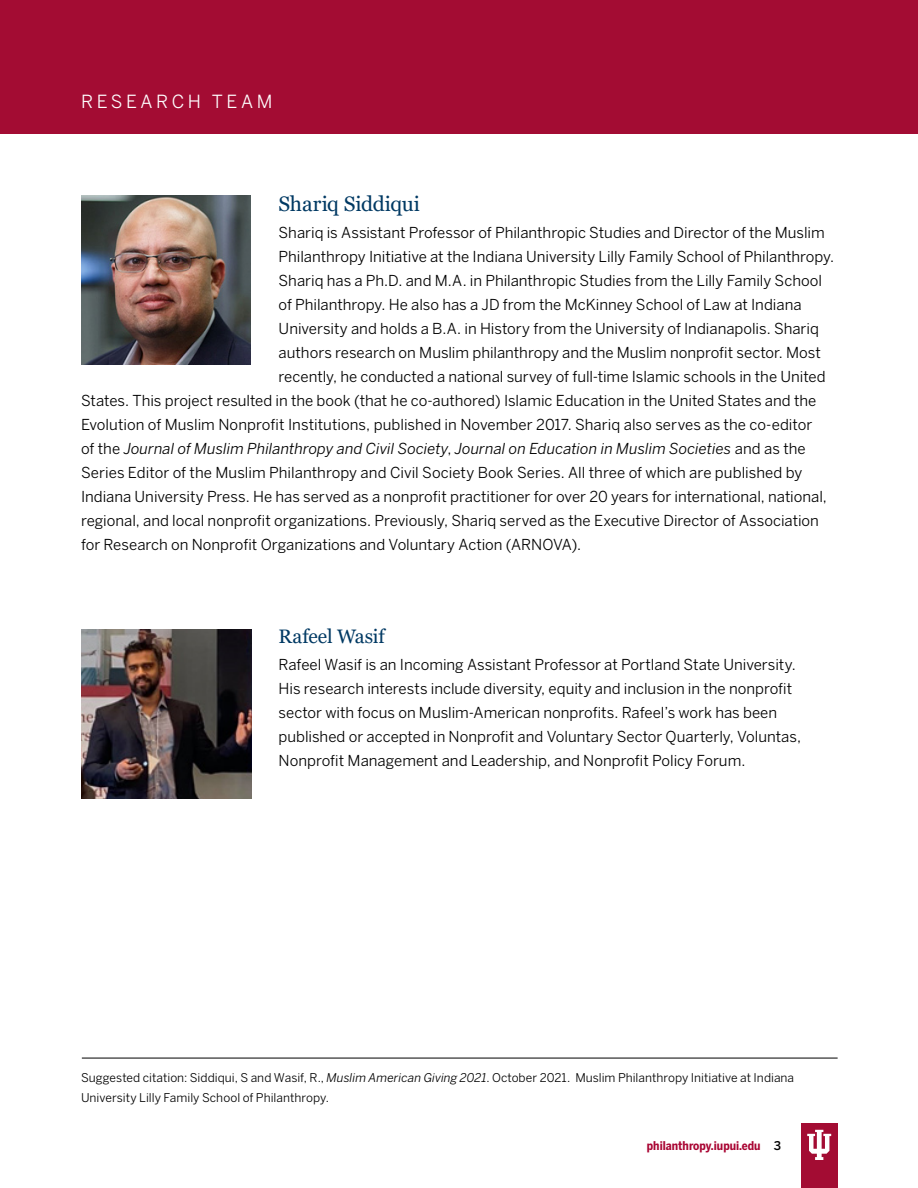
<style>
.page{position:relative;width:918px;height:1188px;background:#fff}
.page>*{position:absolute;margin:0;border:0;box-sizing:border-box;transform-origin:0 0}
.t1{font:21px "Georgia Pro";letter-spacing:-.015em;color:#003963}
.t2{font:19.5px "Georgia Pro";letter-spacing:-.005em;color:#003963}
.t3{font:18px "Benton Sans";letter-spacing:.2em;color:#fff}
.t4{font:15px/24px "Benton Sans";color:#000}
.t5{font:italic 15px "Benton Sans";color:#000}
.t6{font:12px/19.5px "Benton Sans";color:#000}
.t7{font:700 12px "Benton Sans Cond";color:#a90533}
.s1{font-style:normal}
.s2{font-style:italic}
.s3{font-family:"Benton Sans";font-weight:500;color:#000}
</style>
<div class="page">
<div style="left:801px;top:1124px;width:37px;height:64px;background:#a30c33"></div>
<svg style="left:807px;top:1130px;width:24px;height:30px"></svg>
<div style="left:0;top:0;width:918px;height:134px;background:#a30c33"></div>
<hr style="left:82px;top:1058px;width:756px;height:1px;background:#000">
<img style="left:81px;top:196px;width:169px;height:168px">
<img style="left:81px;top:630px;width:170px;height:169px">
<p class="t3" style="left:81px;top:90px;width:193px">RESEARCH TEAM</p>
<p class="t1" style="left:279px;top:192px;width:143px">Shariq Siddiqui</p>
<p class="t4" style="left:279px;top:221px;width:548px">Shariq is Assistant Professor of Philanthropic Studies and Director of the Muslim</p>
<p class="t4" style="left:279px;top:245px;width:557px">Philanthropy Initiative at the Indiana University Lilly Family School of Philanthropy.</p>
<p class="t4" style="left:279px;top:269px;width:545px">Shariq has a Ph.D. and M.A. in Philanthropic Studies from the Lilly Family School</p>
<p class="t4" style="left:279px;top:293px;width:524px">of Philanthropy. He also has a JD from the McKinney School of Law at Indiana</p>
<p class="t4" style="left:279px;top:317px;width:542px">University and holds a B.A. in History from the University of Indianapolis. Shariq</p>
<p class="t4" style="left:279px;top:341px;width:544px">authors research on Muslim philanthropy and the Muslim nonprofit sector. Most</p>
<p class="t4" style="left:279px;top:365px;width:549px">recently, he conducted a national survey of full-time Islamic schools in the United</p>
<p class="t4" style="left:81px;top:389px;width:737px">States. This project resulted in the book (that he co-authored) Islamic Education in the United States and the</p>
<p class="t4" style="left:81px;top:413px;width:733px">Evolution of Muslim Nonprofit Institutions, published in November 2017. Shariq also serves as the co-editor</p>
<p class="t5" style="left:81px;top:440px;width:726px"><span class="s1">of the</span> Journal of Muslim Philanthropy and Civil Society<span class="s1">,</span> Journal on Education in Muslim Societies <span class="s1">and as the</span></p>
<p class="t4" style="left:81px;top:461px;width:723px">Series Editor of the Muslim Philanthropy and Civil Society Book Series. All three of which are published by</p>
<p class="t4" style="left:81px;top:485px;width:747px">Indiana University Press. He has served as a nonprofit practitioner for over 20 years for international, national,</p>
<p class="t4" style="left:81px;top:509px;width:739px">regional, and local nonprofit organizations. Previously, Shariq served as the Executive Director of Association</p>
<p class="t4" style="left:81px;top:533px;width:502px">for Research on Nonprofit Organizations and Voluntary Action (ARNOVA).</p>
<p class="t2" style="left:279px;top:625px;width:108px">Rafeel Wasif</p>
<p class="t4" style="left:279px;top:653px;width:524px">Rafeel Wasif is an Incoming Assistant Professor at Portland State University.<br>His research interests include diversity, equity and inclusion in the nonprofit sector with focus on Muslim-American nonprofits. Rafeel’s work has been published or accepted in Nonprofit and Voluntary Sector Quarterly, Voluntas, Nonprofit Management and Leadership, and Nonprofit Policy Forum.</p>
<p class="t6" style="left:81px;top:1068px;width:715px">Suggested citation: Siddiqui, S and Wasif, R., <span class="s2">Muslim American Giving 2021</span>. October 2021. Muslim Philanthropy Initiative at Indiana<br>University Lilly Family School of Philanthropy.</p>
<p class="t7" style="left:647px;top:1138px;width:136px">philanthropy.iupui.edu <span class="s3">3</span></p>
</div>
